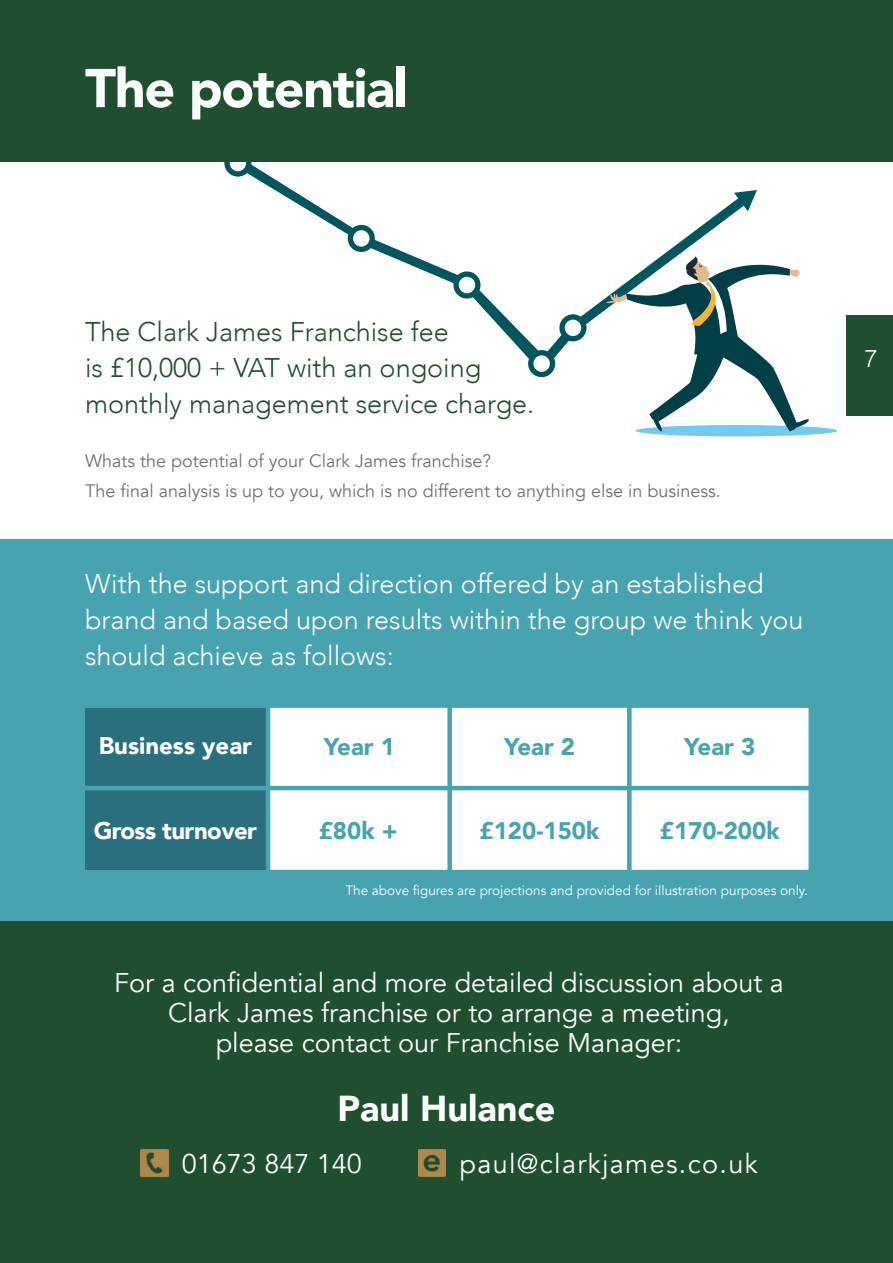
<style>
.page{position:relative;width:893px;height:1263px;background:#fff}
.page>*{position:absolute;margin:0;border:0;box-sizing:border-box;transform-origin:0 0}
.t1{font:900 54px "Avenir";letter-spacing:-.025em;color:#fff}
.t2{font:900 36px "Avenir";color:#fff}
.t3{font:27px/30px "Avenir";color:#fff;text-align:center}
.t4{font:300 27px/36px "Avenir";color:#fff}
.t5{font:300 27px/36px "Avenir";color:#204f30}
.t6{font:27px "Avenir";letter-spacing:.05em;color:#fff}
.t7{font:900 24px "Avenir";color:#48a3b0}
.t8{font:900 24px "Avenir";letter-spacing:-.025em;color:#fff}
.t9{font:900 24px "Avenir";letter-spacing:-.005em;color:#fff}
.t10{font:300 24px "Helvetica";color:#fff}
.t11{font:18px/30px "Avenir";color:#707172}
.t12{font:13.5px "Avenir";color:#fff}
</style>
<div class="page">
<svg style="left:251px;top:162px;width:506px;height:204px"></svg>
<div style="left:635px;top:425px;width:202px;height:11px;background:#72caef;border-radius:50%"></div>
<svg style="left:606px;top:256px;width:204px;height:176px"></svg>
<svg style="left:559px;top:314px;width:27px;height:27px"></svg>
<svg style="left:528px;top:350px;width:27px;height:27px"></svg>
<svg style="left:453px;top:271px;width:27px;height:28px"></svg>
<svg style="left:348px;top:225px;width:27px;height:27px"></svg>
<svg style="left:224px;top:162px;width:27px;height:15px"></svg>
<div style="left:0;top:921px;width:893px;height:342px;background:#204f30"></div>
<div style="left:0;top:539px;width:893px;height:382px;background:#48a3b0"></div>
<div style="left:85px;top:708px;width:181px;height:162px;background:#2a6f7e"></div>
<div style="left:266px;top:703px;width:547px;height:171px;background:#fff;border:4px solid #48a3b0"></div>
<div style="left:627px;top:706px;width:5px;height:168px;background:#48a3b0"></div>
<div style="left:447px;top:706px;width:5px;height:168px;background:#48a3b0"></div>
<hr style="left:36px;top:786px;width:814px;height:4px;background:#48a3b0">
<img style="left:418px;top:1148px;width:28px;height:30px">
<img style="left:140px;top:1148px;width:28px;height:30px">
<div style="left:0;top:0;width:893px;height:162px;background:#204f30"></div>
<div style="left:846px;top:315px;width:47px;height:101px;background:#204f30"></div>
<h1 class="t1" style="left:85px;top:42px;width:324px">The potential</h1>
<p class="t5" style="left:85px;top:313px;width:451px">The Clark James Franchise fee<br>is £10,000 + VAT with an ongoing monthly management service charge.</p>
<p class="t11" style="left:85px;top:446px;width:637px">Whats the potential of your Clark James franchise?<br>The final analysis is up to you, which is no different to anything else in business.</p>
<p class="t4" style="left:85px;top:565px;width:720px">With the support and direction offered by an established brand and based upon results within the group we think you should achieve as follows:</p>
<p class="t9" style="left:99px;top:725px;width:155px">Business year</p>
<p class="t8" style="left:94px;top:810px;width:165px">Gross turnover</p>
<p class="t7" style="left:324px;top:726px;width:73px">Year 1</p>
<p class="t7" style="left:504px;top:726px;width:73px">Year 2</p>
<p class="t7" style="left:684px;top:726px;width:73px">Year 3</p>
<p class="t7" style="left:319px;top:810px;width:81px">£80k +</p>
<p class="t7" style="left:480px;top:810px;width:121px">£120-150k</p>
<p class="t7" style="left:660px;top:810px;width:121px">£170-200k</p>
<p class="t12" style="left:345px;top:882px;width:464px">The above figures are projections and provided for illustration purposes only.</p>
<p class="t3" style="left:114px;top:968px;width:671px">For a confidential and more detailed discussion about a<br>Clark James franchise or to arrange a meeting,<br>please contact our Franchise Manager:</p>
<h2 class="t2" style="left:337px;top:1078px;width:220px">Paul Hulance</h2>
<p class="t3" style="left:182px;top:1149px;width:182px">01673 847 140</p>
<p class="t6" style="left:459px;top:1148px;width:300px">paul@clarkjames.co.uk</p>
<p class="t10" style="left:864px;top:338px;width:15px">7</p>
</div>
